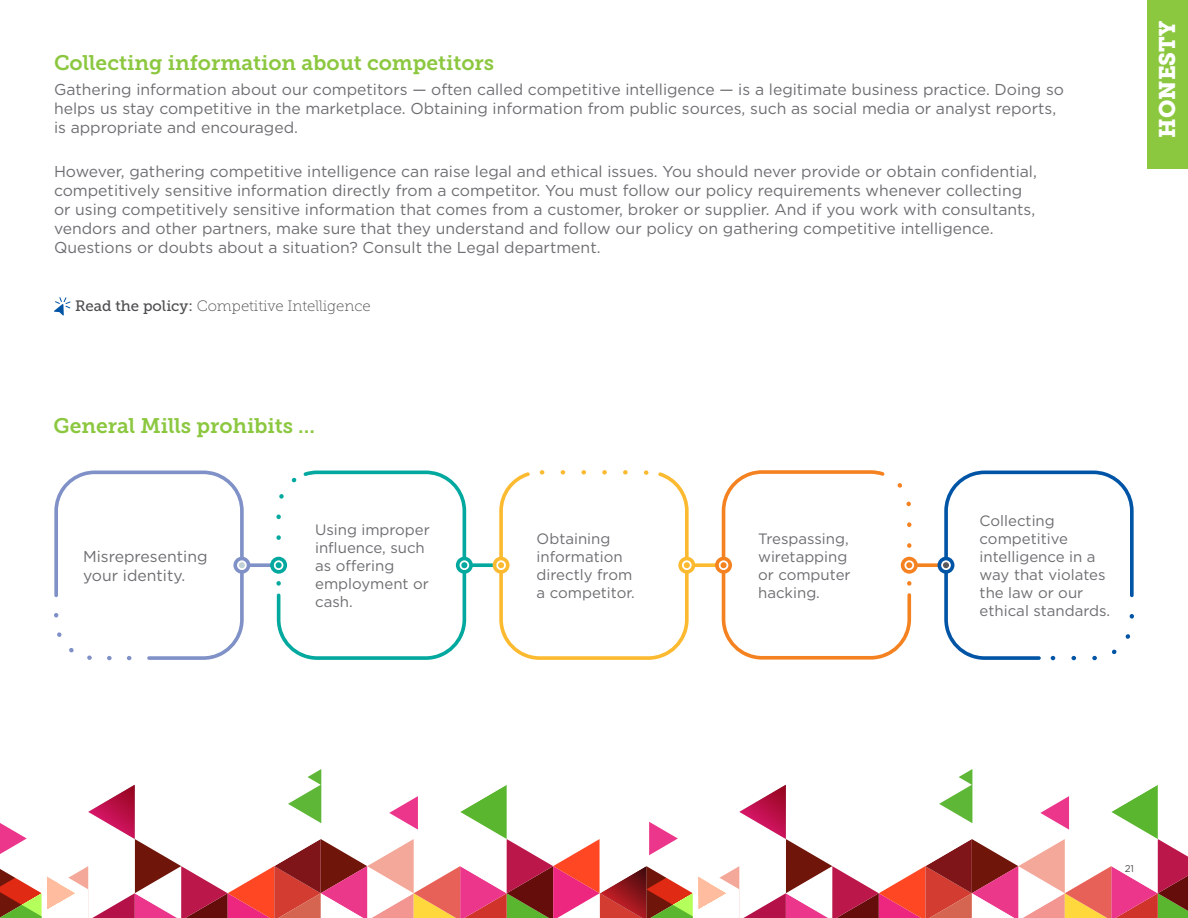
<style>
.page{position:relative;width:1188px;height:918px;background:#fff}
.page>*{position:absolute;margin:0;border:0;box-sizing:border-box;transform-origin:0 0}
.t1{font:22.5px "Museo Slab 900";color:#fff}
.t2{font:21px "Museo Slab 700";color:#8cc740}
.t3{font:15.75px/18.9px "Gotham";color:#6d6e71}
.t4{font:15px/18px "Gotham";color:#6d6e71}
.t5{font:15px "Museo Slab 100";color:#4d4d4f}
.t6{font:9.75px "Gotham";color:#4d4d4f}
.s1{font-family:"Museo Slab 500"}
</style>
<div class="page">
<svg style="left:54px;top:297px;width:17px;height:19px"></svg>
<svg style="left:0;top:769px;width:1188px;height:149px"></svg>
<svg style="left:54px;top:470px;width:1080px;height:190px"></svg>
<div style="left:1148px;top:0;width:40px;height:168px;background:#8cc740"></div>
<h2 class="t2" style="left:54px;top:51px;width:442px">Collecting information about competitors</h2>
<p class="t3" style="left:54px;top:80px;width:1012px">Gathering information about our competitors — often called competitive intelligence — is a legitimate business practice. Doing so helps us stay competitive in the marketplace. Obtaining information from public sources, such as social media or analyst reports, is appropriate and encouraged.</p>
<p class="t3" style="left:54px;top:162px;width:984px">However, gathering competitive intelligence can raise legal and ethical issues. You should never provide or obtain confidential, competitively sensitive information directly from a competitor. You must follow our policy requirements whenever collecting or using competitively sensitive information that comes from a customer, broker or supplier. And if you work with consultants, vendors and other partners, make sure that they understand and follow our policy on gathering competitive intelligence.<br>Questions or doubts about a situation? Consult the Legal department.</p>
<p class="t5" style="left:75px;top:298px;width:297px"><span class="s1">Read the policy:</span> Competitive Intelligence</p>
<h2 class="t2" style="left:54px;top:413px;width:263px">General Mills prohibits ...</h2>
<p class="t3" style="left:83px;top:547px;width:126px">Misrepresenting your identity.</p>
<p class="t4" style="left:315px;top:521px;width:116px">Using improper influence, such as offering employment or cash.</p>
<p class="t4" style="left:758px;top:530px;width:94px">Trespassing, wiretapping or computer hacking.</p>
<p class="t4" style="left:537px;top:530px;width:100px">Obtaining information directly from a competitor.</p>
<p class="t4" style="left:980px;top:512px;width:132px">Collecting competitive intelligence in a way that violates the law or our ethical standards.</p>
<h1 class="t1" style="left:1154px;top:138px;width:118px;rotate:-90deg">HONESTY</h1>
<p class="t6" style="left:1125px;top:862px;width:11px">21</p>
</div>
